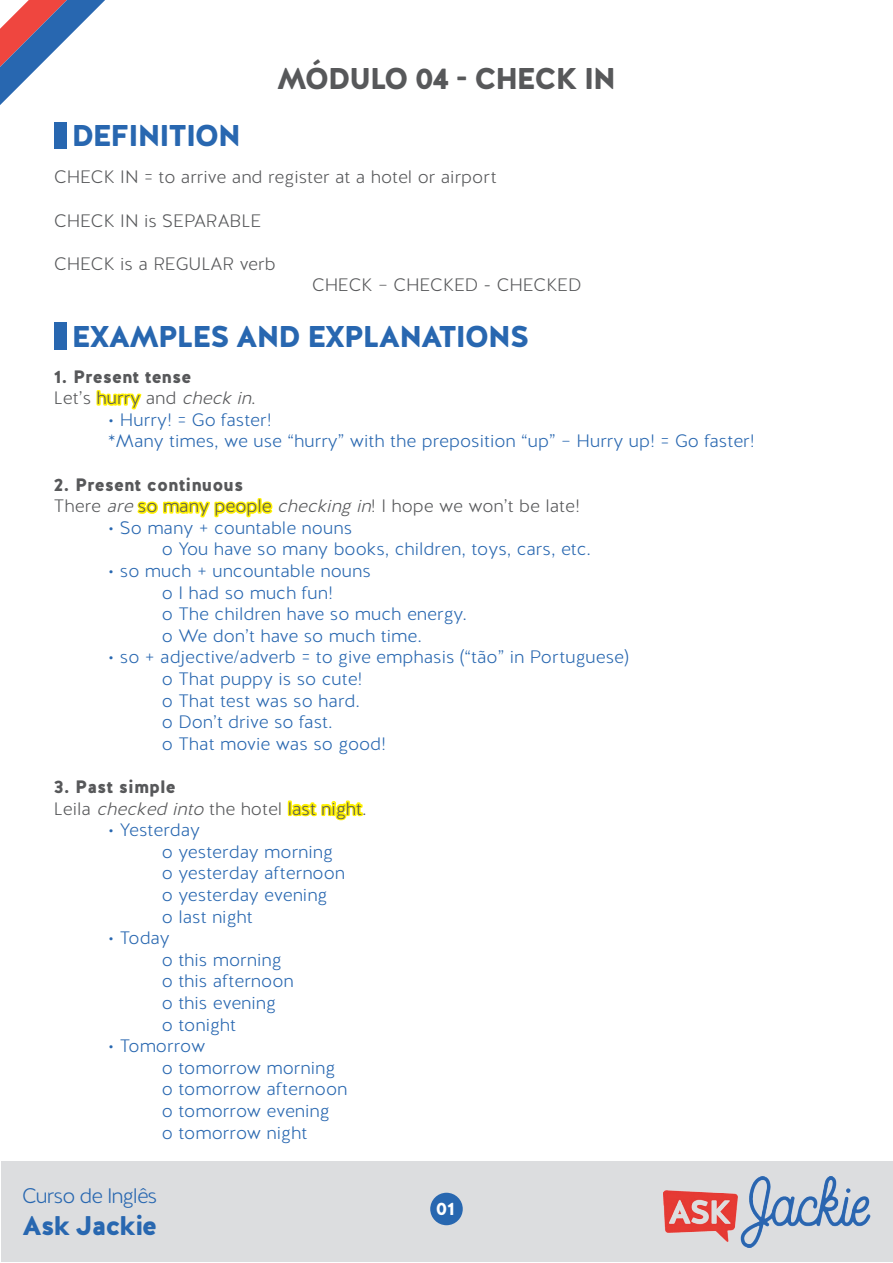
<style>
.page{position:relative;width:893px;height:1263px;background:#fff}
.page>*{position:absolute;margin:0;border:0;box-sizing:border-box;transform-origin:0 0}
.t1{font:900 30px "Halis R";letter-spacing:-.05em;color:#2867b0}
.t2{font:900 30px "Halis R";letter-spacing:-.05em;color:#57585a}
.t3{font:900 27px "Halis R";letter-spacing:-.05em;color:#2867b0}
.t4{font:300 21px "Halis R";letter-spacing:-.05em;color:#2867b0}
.t5{font:300 18px "Halis R";color:#2867b0}
.t6{font:300 18px "Halis R";color:#57585a}
.t7{font:900 18px "Halis R";color:#57585a}
.t8{font:900 18px "Halis R";color:#fff}
.s1{color:#fff101}
.s2{font-style:italic}
</style>
<div class="page">
<div style="left:1px;top:1162px;width:891px;height:100px;background:#dcdddf"></div>
<img style="left:663px;top:1176px;width:208px;height:71px">
<div style="left:430px;top:1193px;width:33px;height:32px;background:#2867b0;border-radius:50%"></div>
<svg style="left:0;top:0;width:105px;height:105px"></svg>
<div style="left:54px;top:122px;width:13px;height:26px;background:#2867b0"></div>
<div style="left:54px;top:323px;width:13px;height:27px;background:#2867b0"></div>
<p class="t1" style="left:72px;top:116px;width:171px">DEFINITION</p>
<p class="t2" style="left:277px;top:59px;width:341px">MÓDULO 04 - CHECK IN</p>
<p class="t6" style="left:54px;top:166px;width:444px">CHECK IN = to arrive and register at a hotel or airport</p>
<p class="t6" style="left:54px;top:209px;width:209px">CHECK IN is SEPARABLE</p>
<p class="t6" style="left:54px;top:252px;width:223px">CHECK is a REGULAR verb</p>
<p class="t6" style="left:312px;top:274px;width:271px">CHECK – CHECKED - CHECKED</p>
<p class="t1" style="left:72px;top:317px;width:459px">EXAMPLES AND EXPLANATIONS</p>
<p class="t7" style="left:54px;top:365px;width:139px">1. Present tense</p>
<p class="t6" style="left:54px;top:387px;width:204px">Let’s <span class="s1">hurry</span> and <span class="s2">checkin</span>.</p>
<p class="t5" style="left:108px;top:408px;width:165px">• Hurry! = Go faster!</p>
<p class="t5" style="left:108px;top:430px;width:649px">*Many times, we use “hurry” with the preposition “up” – Hurry up! = Go faster!</p>
<p class="t7" style="left:54px;top:473px;width:191px">2. Present continuous</p>
<p class="t6" style="left:54px;top:495px;width:528px">There <span class="s2">are</span><span class="s1">so many people</span> <span class="s2">checkingin</span>! I hope we won’t be late!</p>
<p class="t5" style="left:108px;top:516px;width:246px">• So many + countable nouns</p>
<p class="t5" style="left:162px;top:538px;width:431px">o You have so many books, children, toys, cars, etc.</p>
<p class="t5" style="left:108px;top:559px;width:265px">• so much + uncountable nouns</p>
<p class="t5" style="left:162px;top:581px;width:173px">o I had so much fun!</p>
<p class="t5" style="left:162px;top:603px;width:307px">o The children have so much energy.</p>
<p class="t5" style="left:162px;top:624px;width:262px">o We don’t have so much time.</p>
<p class="t5" style="left:108px;top:646px;width:522px">• so + adjective/adverb = to give emphasis (“tão” in Portuguese)</p>
<p class="t5" style="left:162px;top:667px;width:202px">o That puppy is so cute!</p>
<p class="t5" style="left:162px;top:689px;width:200px">o That test was so hard.</p>
<p class="t5" style="left:162px;top:711px;width:172px">o Don’t drive so fast.</p>
<p class="t5" style="left:162px;top:732px;width:226px">o That movie was so good!</p>
<p class="t7" style="left:54px;top:775px;width:123px">3. Past simple</p>
<p class="t6" style="left:54px;top:797px;width:314px">Leila <span class="s2">checked into</span> the hotel <span class="s1">last night</span>.</p>
<p class="t5" style="left:108px;top:819px;width:94px">• Yesterday</p>
<p class="t5" style="left:162px;top:840px;width:173px">o yesterday morning</p>
<p class="t5" style="left:162px;top:862px;width:185px">o yesterday afternoon</p>
<p class="t5" style="left:162px;top:883px;width:167px">o yesterday evening</p>
<p class="t5" style="left:162px;top:905px;width:92px">o last night</p>
<p class="t5" style="left:108px;top:927px;width:63px">• Today</p>
<p class="t5" style="left:162px;top:948px;width:121px">o this morning</p>
<p class="t5" style="left:162px;top:970px;width:133px">o this afternoon</p>
<p class="t5" style="left:162px;top:991px;width:116px">o this evening</p>
<p class="t5" style="left:162px;top:1013px;width:76px">o tonight</p>
<p class="t5" style="left:108px;top:1035px;width:99px">• Tomorrow</p>
<p class="t5" style="left:162px;top:1056px;width:175px">o tomorrow morning</p>
<p class="t5" style="left:162px;top:1078px;width:187px">o tomorrow afternoon</p>
<p class="t5" style="left:162px;top:1099px;width:169px">o tomorrow evening</p>
<p class="t5" style="left:162px;top:1121px;width:147px">o tomorrow night</p>
<p class="t4" style="left:22px;top:1182px;width:137px">Curso de Inglês</p>
<h2 class="t3" style="left:22px;top:1208px;width:137px">Ask Jackie</h2>
<p class="t8" style="left:436px;top:1197px;width:21px">01</p>
</div>
